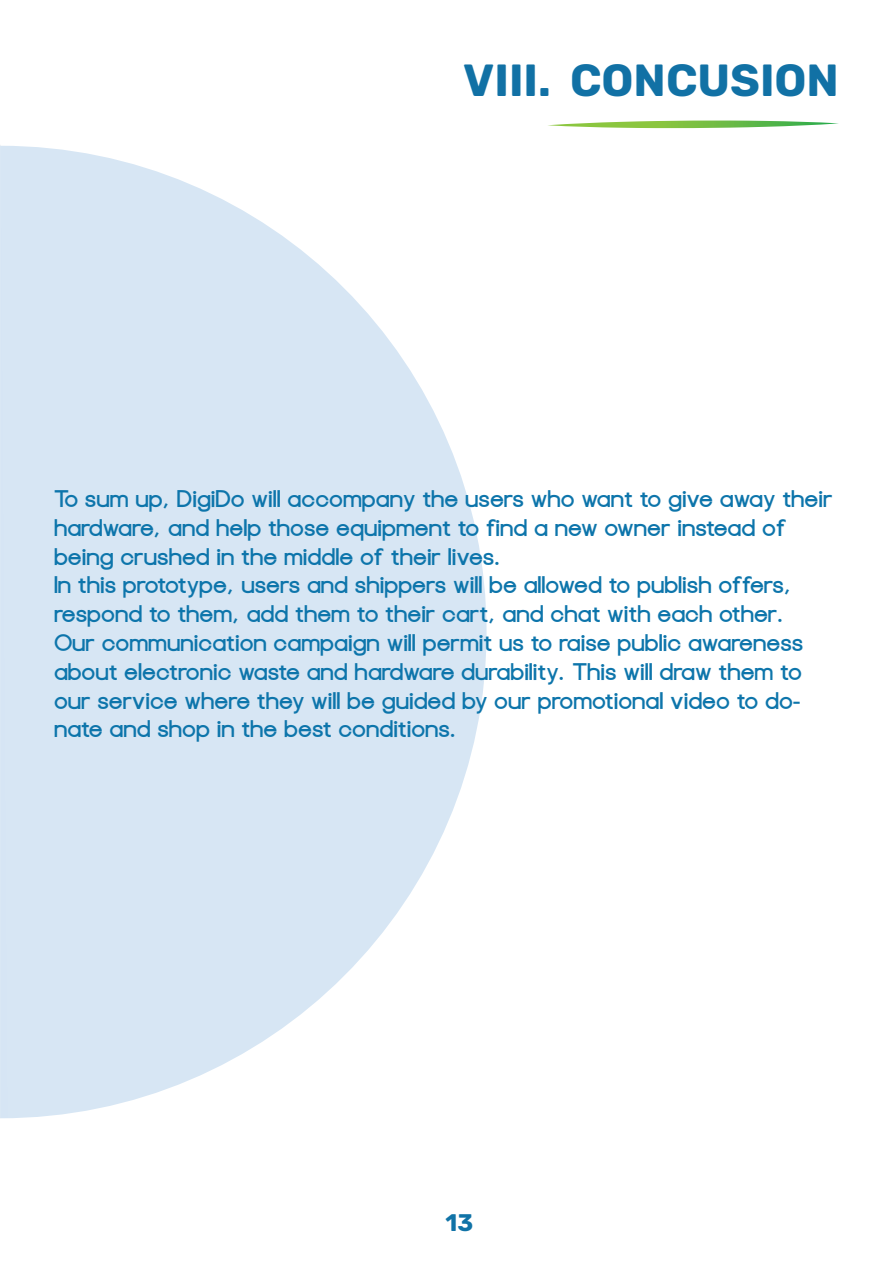
<style>
.page{position:relative;width:893px;height:1263px;background:#fff}
.page>*{position:absolute;margin:0;border:0;box-sizing:border-box;transform-origin:0 0}
.t1{font:300 45px "Rubik";color:#1171a5}
.t2{font:700 24px/28.8px "Focus Grotesk";color:#0d75ab}
.t3{font:300 24px "Rubik";color:#1073a7}
</style>
<div class="page">
<svg style="left:0;top:146px;width:487px;height:972px"></svg>
<svg style="left:548px;top:121px;width:291px;height:7px"></svg>
<p class="t1" style="left:463px;top:55px;width:377px">VIII. CONCUSION</p>
<p class="t2" style="left:54px;top:485px;width:780px">To sum up, DigiDo will accompany the users who want to give away their hardware, and help those equipment to find a new owner instead of being crushed in the middle of their lives.</p>
<p class="t2" style="left:54px;top:572px;width:739px">In this prototype, users and shippers will be allowed to publish offers, respond to them, add them to their cart, and chat with each other.</p>
<p class="t2" style="left:54px;top:629px;width:751px;text-align:justify">Our communication campaign will permit us to raise public awareness about electronic waste and hardware durability. This will draw them to our service where they will be guided by our promotional video to do&shy;nate and shop in the best conditions.</p>
<p class="t3" style="left:445px;top:1210px;width:29px">13</p>
</div>
